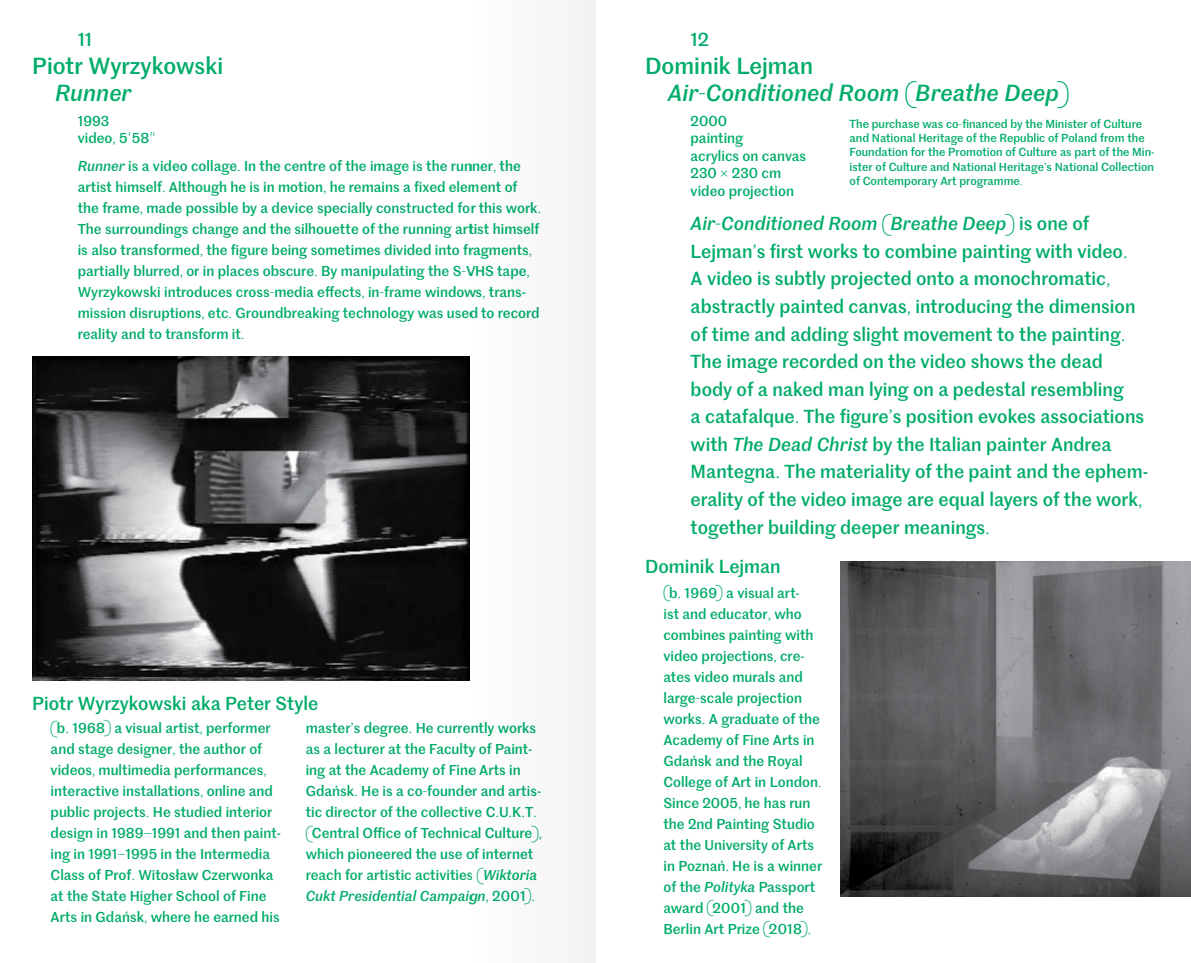
<style>
.page{position:relative;width:1191px;height:963px;background:#fff}
.page>*{position:absolute;margin:0;border:0;box-sizing:border-box;transform-origin:0 0}
.t1{font:italic 500 22.75px/27.3px "Marr Sans";color:#00ac69}
.t2{font:500 22.75px "Marr Sans";color:#00ac69}
.t3{font:500 18.38px/27.7px "Marr Sans";color:#00ac69}
.t4{font:500 14px/21px "Marr Sans";color:#00ac69}
.t5{font:500 11.38px/14.2px "Marr Sans";color:#00ac69}
.t6{font:8.75px "U Justunek Regular";color:#000}
.s1{font-family:"Marr Sans";font-weight:500;font-size:18.38px;color:#00ac69}
.s2{font-family:"U Justunek Regular";font-weight:400;font-size:8.75px;color:#000}
.s3{font-family:"U Interpunkcja Medium";font-weight:400}
.s4{font-style:italic}
.s5{font-style:normal}
.s6{font-family:"U Interpunkcja Medium";font-weight:400;font-style:normal}
</style>
<div class="page">
<img style="left:840px;top:561px;width:351px;height:335px">
<img style="left:32px;top:357px;width:437px;height:323px">
<div style="left:471px;top:0;width:124px;height:962px;background:#f8f8f8"></div>
<p class="t6" style="left:32px;top:38px;width:61px">33<span class="s1">11</span></p>
<h1 class="t2" style="left:32px;top:49px;width:193px">Piotr Wyrzykowski</h1>
<h1 class="t1" style="left:55px;top:78px;width:78px">Runner</h1>
<p class="t4" style="left:32px;top:111px;width:125px;line-height:17.5px"><span class="s2">33</span>1993<br><span class="s2">33</span>video<span class="s3">,</span> 5<span class="s3">'</span>58<span class="s3">"</span></p>
<p class="t4" style="left:78px;top:155px;width:465px;text-indent:-45px"><span class="s2">33</span><span class="s4">Runner</span> is a video collage<span class="s3">.</span> In the centre of the image is the runner<span class="s3">,</span> the artist himself<span class="s3">.</span> Although he is in motion<span class="s3">,</span> he remains a fixed element of the frame<span class="s3">,</span> made possible by a device specially constructed for this work<span class="s3">.<br></span>The surroundings change and the silhouette of the running artist himself is also transformed<span class="s3">,</span> the figure being sometimes divided into fragments<span class="s3">, </span>partially blurred<span class="s3">,</span> or in places obscure<span class="s3">.</span> By manipulating the S<span class="s3">-</span>VHS tape<span class="s3">, </span>Wyrzykowski introduces cross<span class="s3">-</span>media effects<span class="s3">,</span> in<span class="s3">-</span>frame windows<span class="s3">,</span> trans&shy;mission disruptions<span class="s3">,</span> etc<span class="s3">.</span> Groundbreaking technology was used to record reality and to transform it<span class="s3">.</span></p>
<h2 class="t3" style="left:32px;top:688px;width:287px">Piotr Wyrzykowski aka Peter Style</h2>
<p class="t4" style="left:51px;top:716px;width:232px"><span class="s3">(</span>b<span class="s3">.</span> 1968<span class="s3">)</span> a visual artist<span class="s3">,</span> performer and stage designer<span class="s3">,</span> the author of videos<span class="s3">,</span> multimedia performances<span class="s3">, </span>interactive installations<span class="s3">,</span> online and public projects<span class="s3">.</span> He studied interior design in 1989<span class="s3">–</span>1991 and then paint&shy;ing in 1991<span class="s3">–</span>1995 in the Intermedia Class of Prof<span class="s3">.</span> Witosław Czerwonka at the State Higher School of Fine Arts in Gdańsk<span class="s3">,</span> where he earned his</p>
<p class="t4" style="left:306px;top:716px;width:238px">master<span class="s3">’</span>s degree<span class="s3">.</span> He currently works as a lecturer at the Faculty of Paint&shy;ing at the Academy of Fine Arts in Gdańsk<span class="s3">.</span> He is a co<span class="s3">-</span>founder and artis&shy;tic director of the collective C<span class="s3">.</span>U<span class="s3">.</span>K<span class="s3">.</span>T<span class="s3">. (</span>Central Office of Technical Culture<span class="s3">), </span>which pioneered the use of internet reach for artistic activities <span class="s3">(</span><span class="s4">Wiktoria Cukt Presidential Campaign</span><span class="s3">,</span> 2001<span class="s3">).</span></p>
<p class="t6" style="left:645px;top:38px;width:66px">33<span class="s1">12</span></p>
<h1 class="t1" style="left:668px;top:51px;width:403px;text-indent:-23px"><span class="s5">Dominik Lejman<br></span>Air<span class="s6">-</span>Conditioned Room <span class="s6">(</span>Breathe Deep<span class="s6">)</span></h1>
<p class="t4" style="left:690px;top:111px;width:117px;line-height:17.5px;text-indent:-45px"><span class="s2">33</span>2000<br>painting<br>acrylics on canvas<br>230 <span class="s3">×</span> 230 cm video projection</p>
<p class="t3" style="left:690px;top:209px;width:459px;text-indent:-45px"><span class="s2">33</span><span class="s4">Air</span><span class="s3">-</span><span class="s4">Conditioned Room</span> <span class="s3">(</span><span class="s4">Breathe Deep</span><span class="s3">)</span> is one of Lejman<span class="s3">’</span>s first works to combine painting with video<span class="s3">.<br></span>A video is subtly projected onto a monochromatic<span class="s3">, </span>abstractly painted canvas<span class="s3">,</span> introducing the dimension of time and adding slight movement to the painting<span class="s3">.<br></span>The image recorded on the video shows the dead body of a naked man lying on a pedestal resembling<br>a catafalque<span class="s3">.</span> The figure<span class="s3">’</span>s position evokes associations with <span class="s4">The Dead Christ</span> by the Italian painter Andrea Mantegna<span class="s3">.</span> The materiality of the paint and the ephem&shy;erality of the video image are equal layers of the work<span class="s3">, </span>together building deeper meanings<span class="s3">.</span></p>
<h2 class="t3" style="left:645px;top:551px;width:137px">Dominik Lejman</h2>
<p class="t4" style="left:663px;top:581px;width:160px"><span class="s3">(</span>b<span class="s3">.</span> 1969<span class="s3">)</span> a visual art-<br>ist and educator<span class="s3">,</span> who combines painting with video projections<span class="s3">,</span> cre&shy;ates video murals and large<span class="s3">-</span>scale projection works<span class="s3">.</span> A graduate of the<br>Academy of Fine Arts in<br>Gdańsk and the Royal<br>College of Art in London<span class="s3">.<br></span>Since 2005<span class="s3">,</span> he has run the 2nd Painting Studio at the University of Arts in Poznań<span class="s3">.</span> He is a winner of the <span class="s4">Polityka</span> Passport award <span class="s3">(</span>2001<span class="s3">)</span> and the<br>Berlin Art Prize <span class="s3">(</span>2018<span class="s3">).</span></p>
<p class="t5" style="left:849px;top:116px;width:306px">The purchase was co<span class="s3">-</span>financed by the Minister of Culture and National Heritage of the Republic of Poland from the Foundation for the Promotion of Culture as part of the Min&shy;ister of Culture and National Heritage<span class="s3">’</span>s National Collection of Contemporary Art programme<span class="s3">.</span></p>
</div>
